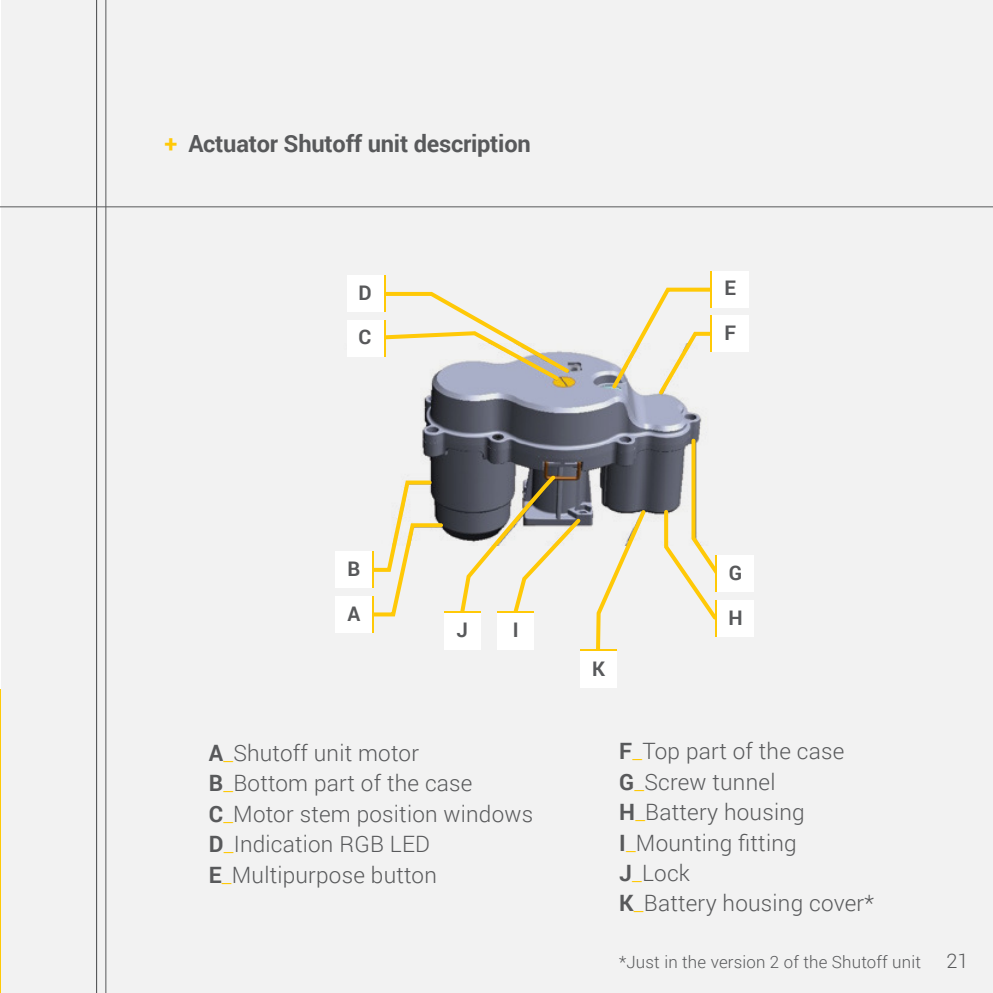
<style>
.page{position:relative;width:993px;height:993px;background:#fff}
.page>*{position:absolute;margin:0;border:0;box-sizing:border-box;transform-origin:0 0}
.t1{font:700 23.5px "Roboto";letter-spacing:-.01em;color:#58595b}
.t2{font:300 22.5px/30.5px "Roboto";letter-spacing:.01em;color:#58595b}
.t3{font:700 20px "Roboto";color:#58595b}
.t4{font:300 20px "Roboto";color:#58595b}
.t5{font:300 17px "Roboto";letter-spacing:.01em;color:#58595b}
.s1{color:#ffc907}
.s2{font-weight:700}
</style>
<div class="page">
<div style="left:0;top:689px;width:13px;height:303px;background:#ffc907"></div>
<div style="left:1px;top:0;width:991px;height:992px;background:#f2f2f2"></div>
<hr style="left:105px;top:0;width:1px;height:992px;background:#58595b">
<hr style="left:96px;top:0;width:1px;height:992px;background:#58595b">
<img style="left:347px;top:343px;width:402px;height:196px">
<svg style="left:376px;top:290px;width:196px;height:93px"></svg>
<svg style="left:608px;top:287px;width:108px;height:111px"></svg>
<svg style="left:662px;top:436px;width:61px;height:184px"></svg>
<svg style="left:593px;top:506px;width:55px;height:147px"></svg>
<svg style="left:457px;top:473px;width:127px;height:146px"></svg>
<svg style="left:364px;top:478px;width:81px;height:139px"></svg>
<div style="left:349px;top:276px;width:36px;height:36px;background:#fff"></div>
<div style="left:347px;top:276px;width:36px;height:36px;background:#fff"></div>
<div style="left:349px;top:320px;width:36px;height:36px;background:#fff"></div>
<div style="left:347px;top:320px;width:36px;height:36px;background:#fff"></div>
<div style="left:337px;top:551px;width:37px;height:37px;background:#ffc907"></div>
<div style="left:335px;top:551px;width:37px;height:37px;background:#fff"></div>
<div style="left:715px;top:555px;width:36px;height:37px;background:#ffc907"></div>
<div style="left:717px;top:555px;width:36px;height:37px;background:#fff"></div>
<div style="left:709px;top:271px;width:37px;height:36px;background:#ffc907"></div>
<div style="left:711px;top:271px;width:37px;height:36px;background:#fff"></div>
<div style="left:337px;top:596px;width:37px;height:36px;background:#ffc907"></div>
<div style="left:335px;top:596px;width:37px;height:36px;background:#fff"></div>
<div style="left:715px;top:600px;width:36px;height:36px;background:#ffc907"></div>
<div style="left:717px;top:600px;width:36px;height:36px;background:#fff"></div>
<div style="left:709px;top:315px;width:37px;height:36px;background:#ffc907"></div>
<div style="left:711px;top:315px;width:37px;height:36px;background:#fff"></div>
<div style="left:444px;top:610px;width:36px;height:37px;background:#ffc907"></div>
<div style="left:444px;top:612px;width:36px;height:37px;background:#fff"></div>
<div style="left:497px;top:610px;width:36px;height:37px;background:#ffc907"></div>
<div style="left:497px;top:612px;width:36px;height:37px;background:#fff"></div>
<div style="left:580px;top:649px;width:36px;height:36px;background:#ffc907"></div>
<div style="left:580px;top:651px;width:36px;height:36px;background:#fff"></div>
<hr style="left:0;top:206px;width:992px;height:1px;background:#58595b">
<p class="t1" style="left:164px;top:133px;width:368px"><span class="s1">+</span> Actuator Shutoff unit description</p>
<p class="t3" style="left:358px;top:284px;width:15px">D</p>
<p class="t3" style="left:358px;top:328px;width:14px">C</p>
<p class="t3" style="left:724px;top:279px;width:13px">E</p>
<p class="t3" style="left:724px;top:323px;width:13px">F</p>
<p class="t3" style="left:347px;top:560px;width:14px">B</p>
<p class="t3" style="left:728px;top:564px;width:15px">G</p>
<p class="t3" style="left:347px;top:604px;width:14px">A</p>
<p class="t3" style="left:728px;top:608px;width:16px">H</p>
<p class="t3" style="left:456px;top:621px;width:13px">J</p>
<p class="t3" style="left:512px;top:621px;width:7px">I</p>
<p class="t2" style="left:209px;top:739px;width:326px"><span class="s2">A</span><span class="s1">_</span>Shutoff unit motor<br><span class="s2">B</span><span class="s1">_</span>Bottom part of the case<br><span class="s2">C</span><span class="s1">_</span>Motor stem position windows<br><span class="s2">D</span><span class="s1">_</span>Indication RGB LED<br><span class="s2">E</span><span class="s1">_</span>Multipurpose button</p>
<p class="t3" style="left:592px;top:659px;width:14px">K</p>
<p class="t2" style="left:619px;top:737px;width:256px"><span class="s2">F</span><span class="s1">_</span>Top part of the case<br><span class="s2">G</span><span class="s1">_</span>Screw tunnel<br><span class="s2">H</span><span class="s1">_</span>Battery housing<br><span class="s2">I</span><span class="s1">_</span>Mounting itting<br><span class="s2">J</span><span class="s1">_</span>Lock<br><span class="s2">K</span><span class="s1">_</span>Battery housing cover*</p>
<p class="t5" style="left:619px;top:954px;width:303px">*Just in the version 2 of the Shutoff unit</p>
<p class="t4" style="left:946px;top:951px;width:23px">21</p>
</div>
